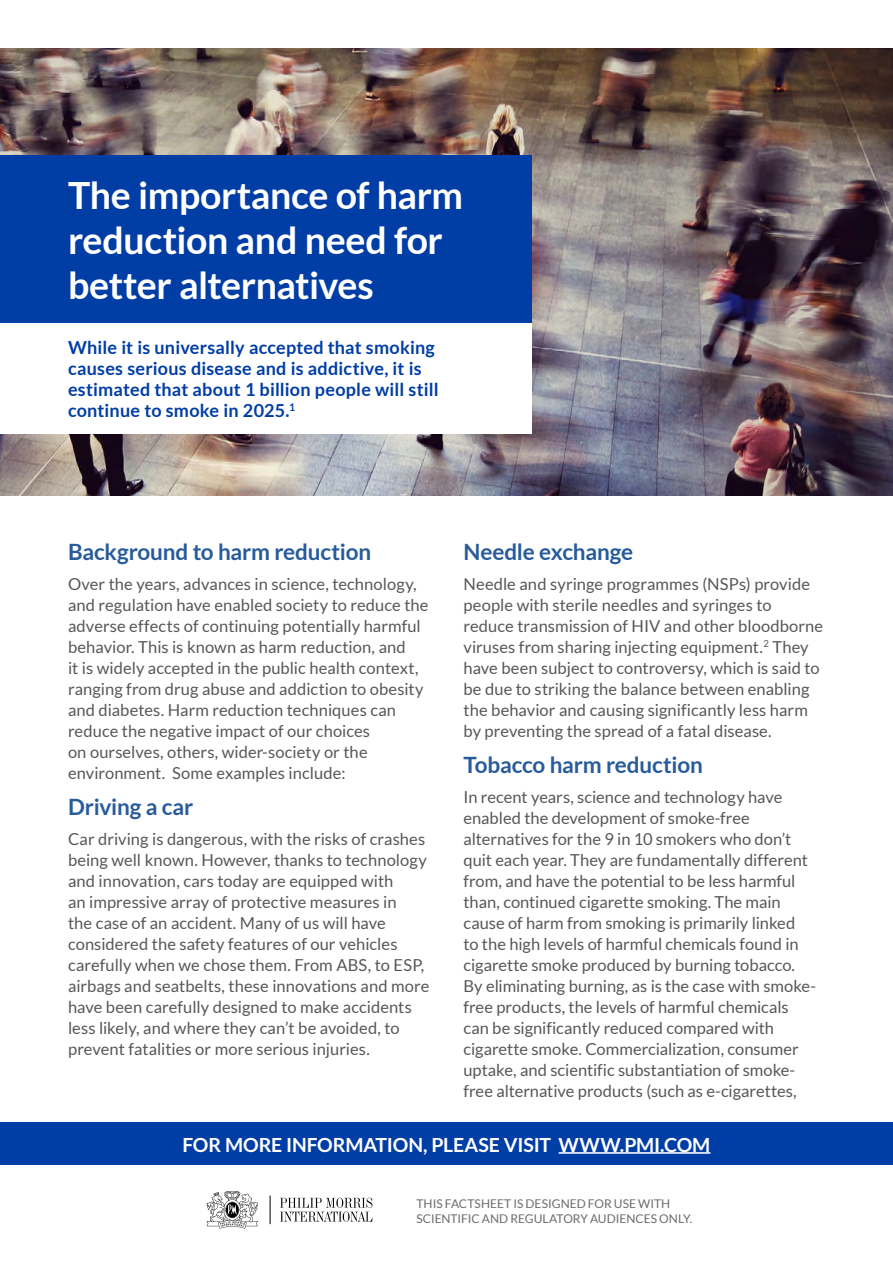
<style>
.page{position:relative;width:893px;height:1263px;background:#fff}
.page>*{position:absolute;margin:0;border:0;box-sizing:border-box;transform-origin:0 0}
.t1{font:700 37.5px/45px "Lato";letter-spacing:-.01em;color:#fff}
.t2{font:700 22.5px "Lato";letter-spacing:-.01em;color:#275b9b}
.t3{font:700 19.5px "Lato";letter-spacing:-.01em;color:#fff}
.t4{font:700 18px/21px "Lato";letter-spacing:.01em;color:#003da5}
.t5{font:16.5px/21px "Lato";color:#575756}
.t6{font:12px/15px "Lato";color:#6c6b6a}
</style>
<div class="page">
<svg style="left:280px;top:1198px;width:92px;height:24px"></svg>
<svg style="left:206px;top:1191px;width:52px;height:37px"></svg>
<svg style="left:270px;top:1195px;width:1px;height:29px"></svg>
<div style="left:0;top:1123px;width:893px;height:42px;background:#003da5"></div>
<hr style="left:559px;top:1152px;width:151px;height:2px;background:#fff">
<img style="left:0;top:49px;width:893px;height:446px">
<div style="left:0;top:323px;width:531px;height:111px;background:#fff"></div>
<div style="left:0;top:155px;width:531px;height:168px;background:#003da5"></div>
<h1 class="t1" style="left:68px;top:173px;width:397px">The importance of harm reduction and need for better alternatives</h1>
<p class="t4" style="left:68px;top:337px;width:372px">While it is universally accepted that smoking causes serious disease and is addictive, it is estimated that about 1 billion people will still continue to smoke in 2025.<sup>1</sup></p>
<h2 class="t2" style="left:68px;top:539px;width:305px">Background to harm reduction</h2>
<p class="t5" style="left:68px;top:573px;width:362px">Over the years, advances in science, technology, and regulation have enabled society to reduce the adverse effects of continuing potentially harmful behavior. This is known as harm reduction, and<br>it is widely accepted in the public health context, ranging from drug abuse and addiction to obesity and diabetes. Harm reduction techniques can reduce the negative impact of our choices<br>on ourselves, others, wider-society or the environment. Some examples include:</p>
<h2 class="t2" style="left:68px;top:794px;width:127px">Driving a car</h2>
<p class="t5" style="left:68px;top:828px;width:363px">Car driving is dangerous, with the risks of crashes being well known. However, thanks to technology and innovation, cars today are equipped with<br>an impressive array of protective measures in<br>the case of an accident. Many of us will have considered the safety features of our vehicles carefully when we chose them. From ABS, to ESP, airbags and seatbelts, these innovations and more have been carefully designed to make accidents less likely, and where they can’t be avoided, to prevent fatalities or more serious injuries.</p>
<h2 class="t2" style="left:463px;top:539px;width:171px">Needle exchange</h2>
<p class="t5" style="left:463px;top:573px;width:361px">Needle and syringe programmes (NSPs) provide people with sterile needles and syringes to reduce transmission of HIV and other bloodborne viruses from sharing injecting equipment.<sup>2</sup> They have been subject to controversy, which is said to be due to striking the balance between enabling the behavior and causing significantly less harm by preventing the spread of a fatal disease.</p>
<h2 class="t2" style="left:463px;top:752px;width:241px">Tobacco harm reduction</h2>
<p class="t5" style="left:463px;top:786px;width:354px">In recent years, science and technology have enabled the development of smoke-free alternatives for the 9 in 10 smokers who don’t quit each year. They are fundamentally different from, and have the potential to be less harmful than, continued cigarette smoking. The main cause of harm from smoking is primarily linked<br>to the high levels of harmful chemicals found in cigarette smoke produced by burning tobacco.<br>By eliminating burning, as is the case with smoke&shy;free products, the levels of harmful chemicals can be significantly reduced compared with cigarette smoke. Commercialization, consumer uptake, and scientific substantiation of smoke&shy;free alternative products (such as e-cigarettes,</p>
<p class="t3" style="left:182px;top:1133px;width:529px">FOR MORE INFORMATION, PLEASE VISIT WWW.PMI.COM</p>
<p class="t6" style="left:416px;top:1195px;width:277px">THIS FACTSHEET IS DESIGNED FOR USE WITH<br>SCIENTIFIC AND REGULATORY AUDIENCES ONLY.</p>
</div>
